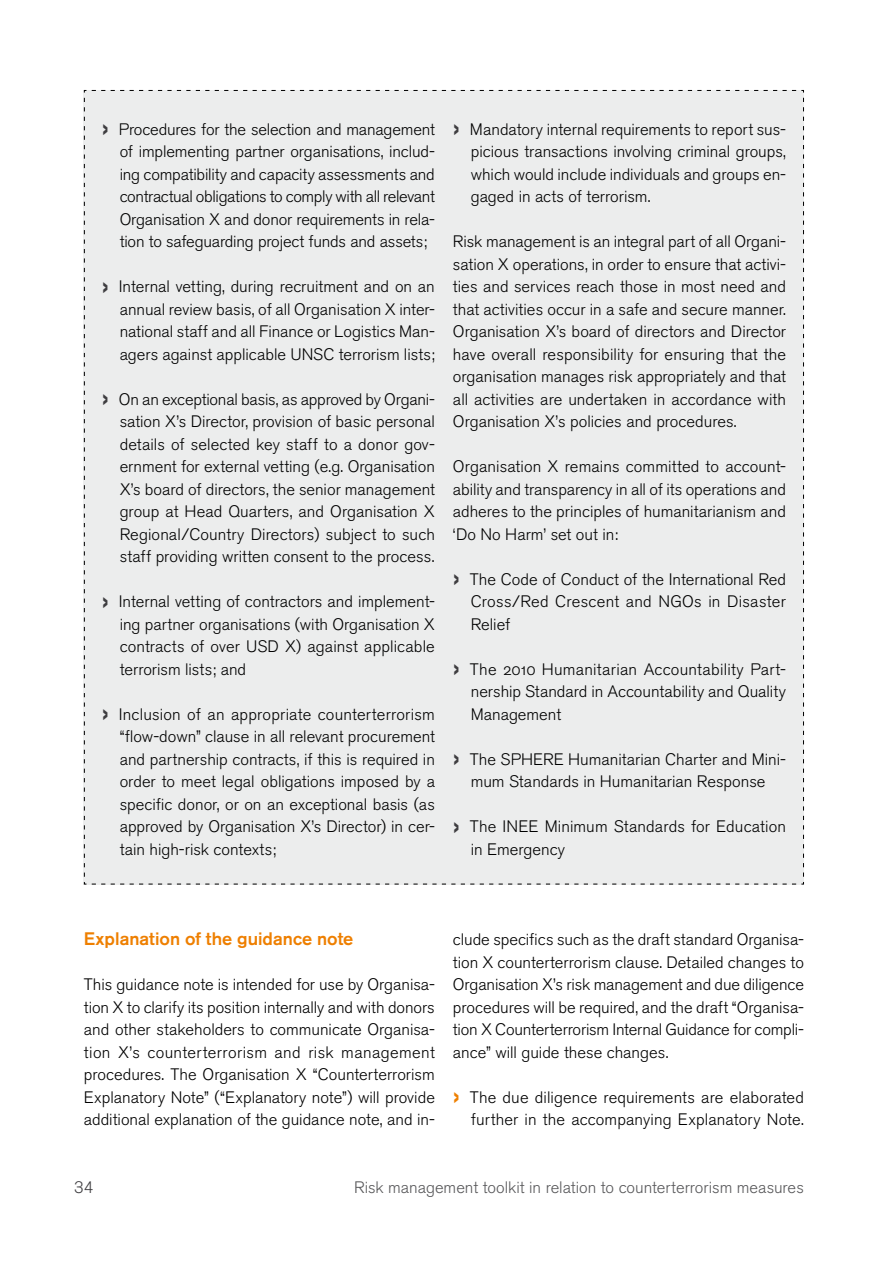
<style>
.page{position:relative;width:893px;height:1263px;background:#fff}
.page>*{position:absolute;margin:0;border:0;box-sizing:border-box;transform-origin:0 0}
.t1{font:500 18px "Akzidenz Grotesk BE";color:#ee7f00}
.t2{font:16.5px/22.5px "Akzidenz Grotesk BE Light Os F";color:#000;text-align:justify}
.t3{font:300 16.5px "Akzidenz Grotesk BE";color:#58585a}
.t4{font:300 16.5px "Akzidenz Grotesk BE";color:#3e3d40}
.s1{font-family:"Akzidenz Grotesk BE";font-weight:500;font-size:30px;color:#3e3d40}
.s2{font-family:"Akzidenz Grotesk BE";font-weight:500;font-size:30px;color:#ee7f00}
</style>
<div class="page">
<div style="left:83px;top:90px;width:721px;height:795px;background:#eceded"></div>
<p class="t2" style="left:120px;top:118px;width:317px;text-indent:-18px"><span class="s1">›</span> Procedures for the selection and management of implementing partner organisations, includ&shy;ing compatibility and capacity assessments and contractual obligations to comply with all relevant Organisation X and donor requirements in rela&shy;tion to safeguarding project funds and assets;</p>
<p class="t2" style="left:120px;top:276px;width:317px;text-indent:-18px"><span class="s1">›</span> Internal vetting, during recruitment and on an annual review basis, of all Organisation X inter&shy;national staff and all Finance or Logistics Man&shy;agers against applicable UNSC terrorism lists;</p>
<p class="t2" style="left:120px;top:388px;width:317px;text-indent:-18px"><span class="s1">›</span> On an exceptional basis, as approved by Organi&shy;sation X’s Director, provision of basic personal details of selected key staff to a donor gov&shy;ernment for external vetting (e.g. Organisation X’s board of directors, the senior management group at Head Quarters, and Organisation X Regional/Country Directors) subject to such staff providing written consent to the process.</p>
<p class="t2" style="left:120px;top:591px;width:317px;text-indent:-18px"><span class="s1">›</span> Internal vetting of contractors and implement&shy;ing partner organisations (with Organisation X contracts of over USD X) against applicable terrorism lists; and</p>
<p class="t2" style="left:120px;top:703px;width:317px;text-indent:-18px"><span class="s1">›</span> Inclusion of an appropriate counterterrorism “flow-down” clause in all relevant procurement and partnership contracts, if this is required in order to meet legal obligations imposed by a specific donor, or on an exceptional basis (as approved by Organisation X’s Director) in cer&shy;tain high-risk contexts;</p>
<p class="t2" style="left:471px;top:118px;width:317px;text-indent:-18px"><span class="s1">›</span> Mandatory internal requirements to report sus&shy;picious transactions involving criminal groups, which would include individuals and groups en&shy;gaged in acts of terrorism.</p>
<p class="t2" style="left:453px;top:231px;width:335px">Risk management is an integral part of all Organi&shy;sation X operations, in order to ensure that activi&shy;ties and services reach those in most need and that activities occur in a safe and secure manner.<br>Organisation X’s board of directors and Director have overall responsibility for ensuring that the organisation manages risk appropriately and that all activities are undertaken in accordance with Organisation X’s policies and procedures.</p>
<p class="t2" style="left:453px;top:456px;width:335px">Organisation X remains committed to account&shy;ability and transparency in all of its operations and adheres to the principles of humanitarianism and ‘Do No Harm’ set out in:</p>
<p class="t2" style="left:471px;top:568px;width:317px;text-indent:-18px"><span class="s1">›</span> The Code of Conduct of the International Red Cross/Red Crescent and NGOs in Disaster Relief</p>
<p class="t2" style="left:471px;top:658px;width:317px;text-indent:-18px"><span class="s1">›</span> The 2010 Humanitarian Accountability Part&shy;nership Standard in Accountability and Quality Management</p>
<p class="t2" style="left:453px;top:748px;width:335px;text-align:center"><span class="s1">›</span> The SPHERE Humanitarian Charter and Mini&shy;mum Standards in Humanitarian Response</p>
<p class="t2" style="left:471px;top:816px;width:317px;text-indent:-18px"><span class="s1">›</span> The INEE Minimum Standards for Education in Emergency</p>
<p class="t1" style="left:84px;top:928px;width:271px">Explanation of the guidance note</p>
<p class="t2" style="left:84px;top:973px;width:353px">This guidance note is intended for use by Organisa&shy;tion X to clarify its position internally and with donors and other stakeholders to communicate Organisa&shy;tion X’s counterterrorism and risk management procedures. The Organisation X “Counterterrorism Explanatory Note” (“Explanatory note”) will provide additional explanation of the guidance note, and in-</p>
<p class="t2" style="left:453px;top:928px;width:353px">clude specifics such as the draft standard Organisa&shy;tion X counterterrorism clause. Detailed changes to Organisation X’s risk management and due diligence procedures will be required, and the draft “Organisa&shy;tion X Counterterrorism Internal Guidance for compli&shy;ance” will guide these changes.</p>
<p class="t2" style="left:453px;top:1086px;width:353px;text-align:right"><span class="s2">›</span> The due diligence requirements are elaborated further in the accompanying Explanatory Note.</p>
<p class="t4" style="left:74px;top:1178px;width:21px">34</p>
<p class="t3" style="left:354px;top:1178px;width:451px">Risk management toolkit in relation to counterterrorism measures</p>
</div>
